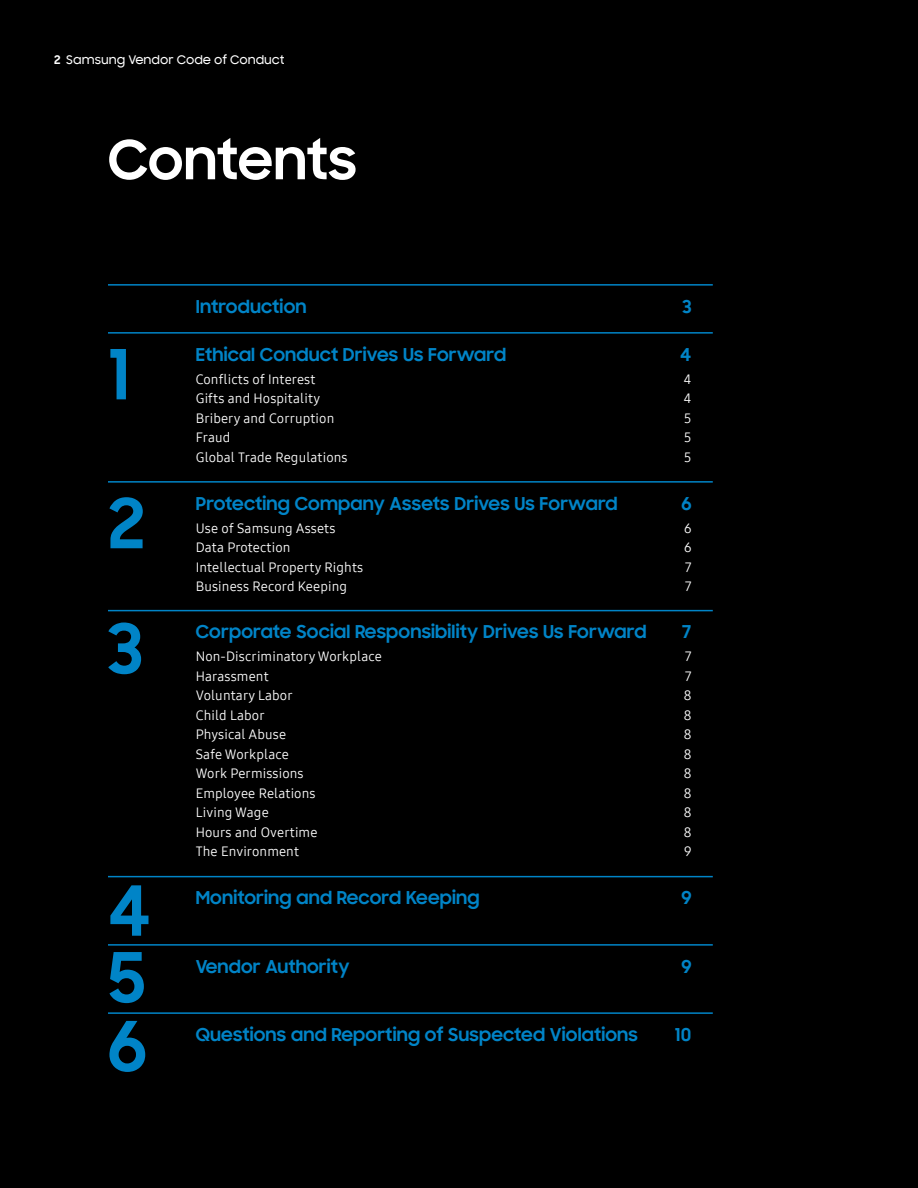
<style>
.page{position:relative;width:918px;height:1188px;background:#000}
.page>*{position:absolute;margin:0;border:0;box-sizing:border-box;transform-origin:0 0}
.t1{font:700 69px "Samsung Sharp Sans";color:#0084c7}
.t2{font:700 54px "Samsung Sharp Sans";letter-spacing:.005em;color:#fff}
.TOC_head{font:700 18px "Samsung Sharp Sans";letter-spacing:.01em;color:#0084c7}
.TOC_body{font:13.5px "Samsung One 400";letter-spacing:.01em;color:#fff}
.t3{font:500 12px "Samsung Sharp Sans";color:#fff}
.s1{font-weight:700}
</style>
<div class="page">
<hr style="left:108px;top:284px;width:605px;height:2px;background:#0084c7">
<hr style="left:108px;top:332px;width:605px;height:2px;background:#0084c7">
<hr style="left:108px;top:481px;width:605px;height:2px;background:#0084c7">
<hr style="left:108px;top:610px;width:605px;height:1px;background:#0084c7">
<hr style="left:108px;top:876px;width:605px;height:1px;background:#0084c7">
<hr style="left:108px;top:944px;width:605px;height:2px;background:#0084c7">
<hr style="left:108px;top:1012px;width:605px;height:2px;background:#0084c7">
<p class="t3" style="left:54px;top:51px;width:232px"><span class="s1">2</span> Samsung Vendor Code of Conduct</p>
<h1 class="t2" style="left:108px;top:120px;width:250px">Contents</h1>
<p class="t1" style="left:108px;top:323px;width:24px">1</p>
<p class="t1" style="left:108px;top:472px;width:38px">2</p>
<p class="t1" style="left:108px;top:598px;width:36px">3</p>
<p class="t1" style="left:108px;top:860px;width:44px">4</p>
<p class="t1" style="left:108px;top:927px;width:39px">5</p>
<p class="t1" style="left:108px;top:995px;width:40px">6</p>
<p class="TOC_head" style="left:196px;top:293px;width:112px">Introduction</p>
<p class="TOC_head" style="left:682px;top:293px;width:11px">3</p>
<p class="TOC_head" style="left:196px;top:341px;width:312px">Ethical Conduct Drives Us Forward</p>
<p class="TOC_head" style="left:680px;top:341px;width:13px">4</p>
<p class="TOC_body" style="left:196px;top:370px;width:121px">Conflicts of Interest</p>
<p class="TOC_body" style="left:684px;top:370px;width:9px">4</p>
<p class="TOC_body" style="left:196px;top:389px;width:126px">Gifts and Hospitality</p>
<p class="TOC_body" style="left:684px;top:389px;width:9px">4</p>
<p class="TOC_body" style="left:196px;top:409px;width:140px">Bribery and Corruption</p>
<p class="TOC_body" style="left:684px;top:409px;width:9px">5</p>
<p class="TOC_body" style="left:196px;top:428px;width:36px">Fraud</p>
<p class="TOC_body" style="left:684px;top:428px;width:9px">5</p>
<p class="TOC_body" style="left:196px;top:448px;width:154px">Global Trade Regulations</p>
<p class="TOC_body" style="left:684px;top:448px;width:9px">5</p>
<p class="TOC_head" style="left:196px;top:490px;width:423px">Protecting Company Assets Drives Us Forward</p>
<p class="TOC_head" style="left:681px;top:490px;width:12px">6</p>
<p class="TOC_body" style="left:196px;top:519px;width:141px">Use of Samsung Assets</p>
<p class="TOC_body" style="left:684px;top:519px;width:9px">6</p>
<p class="TOC_body" style="left:196px;top:538px;width:96px">Data Protection</p>
<p class="TOC_body" style="left:684px;top:538px;width:9px">6</p>
<p class="TOC_body" style="left:196px;top:558px;width:169px">Intellectual Property Rights</p>
<p class="TOC_body" style="left:685px;top:558px;width:8px">7</p>
<p class="TOC_body" style="left:196px;top:577px;width:153px">Business Record Keeping</p>
<p class="TOC_body" style="left:685px;top:577px;width:8px">7</p>
<p class="TOC_head" style="left:196px;top:619px;width:452px">Corporate Social Responsibility Drives Us Forward</p>
<p class="TOC_head" style="left:682px;top:619px;width:11px">7</p>
<p class="TOC_body" style="left:196px;top:648px;width:188px">Non-Discriminatory Workplace</p>
<p class="TOC_body" style="left:685px;top:648px;width:8px">7</p>
<p class="TOC_body" style="left:196px;top:667px;width:74px">Harassment</p>
<p class="TOC_body" style="left:685px;top:667px;width:8px">7</p>
<p class="TOC_body" style="left:196px;top:687px;width:98px">Voluntary Labor</p>
<p class="TOC_body" style="left:684px;top:687px;width:9px">8</p>
<p class="TOC_body" style="left:196px;top:706px;width:70px">Child Labor</p>
<p class="TOC_body" style="left:684px;top:706px;width:9px">8</p>
<p class="TOC_body" style="left:196px;top:726px;width:92px">Physical Abuse</p>
<p class="TOC_body" style="left:684px;top:726px;width:9px">8</p>
<p class="TOC_body" style="left:196px;top:745px;width:95px">Safe Workplace</p>
<p class="TOC_body" style="left:684px;top:745px;width:9px">8</p>
<p class="TOC_body" style="left:196px;top:765px;width:110px">Work Permissions</p>
<p class="TOC_body" style="left:684px;top:765px;width:9px">8</p>
<p class="TOC_body" style="left:196px;top:784px;width:121px">Employee Relations</p>
<p class="TOC_body" style="left:684px;top:784px;width:9px">8</p>
<p class="TOC_body" style="left:196px;top:804px;width:75px">Living Wage</p>
<p class="TOC_body" style="left:684px;top:804px;width:9px">8</p>
<p class="TOC_body" style="left:196px;top:823px;width:123px">Hours and Overtime</p>
<p class="TOC_body" style="left:684px;top:823px;width:9px">8</p>
<p class="TOC_body" style="left:196px;top:843px;width:105px">The Environment</p>
<p class="TOC_body" style="left:684px;top:843px;width:9px">9</p>
<p class="TOC_head" style="left:196px;top:885px;width:285px">Monitoring and Record Keeping</p>
<p class="TOC_head" style="left:681px;top:885px;width:12px">9</p>
<p class="TOC_head" style="left:196px;top:953px;width:155px">Vendor Authority</p>
<p class="TOC_head" style="left:681px;top:953px;width:12px">9</p>
<p class="TOC_head" style="left:196px;top:1021px;width:444px">Questions and Reporting of Suspected Violations</p>
<p class="TOC_head" style="left:675px;top:1021px;width:18px">10</p>
</div>
